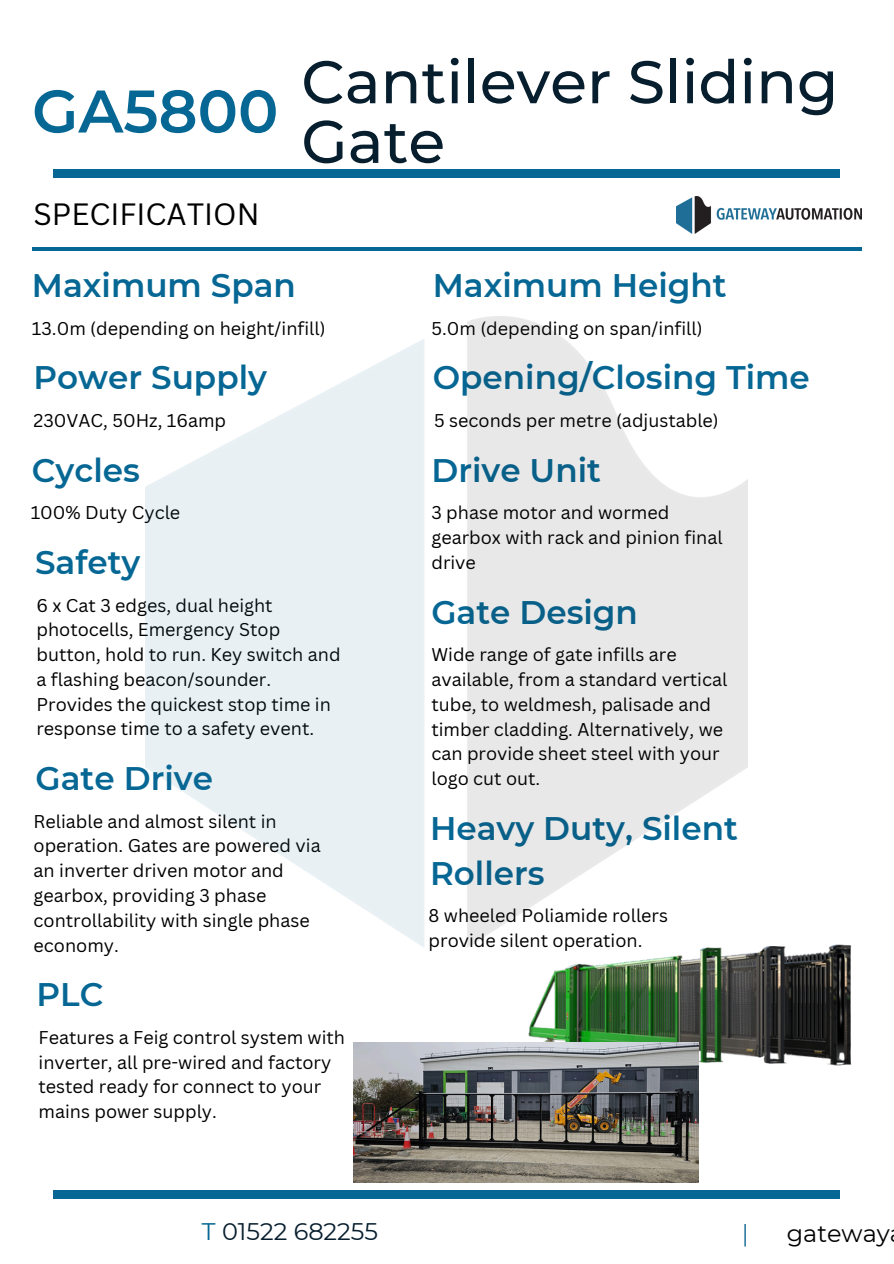
<style>
.page{position:relative;width:894px;height:1264px;background:#fff}
.page>*{position:absolute;margin:0;border:0;box-sizing:border-box;transform-origin:0 0}
.t1{font:500 60px/59.7px "Montserrat";color:#071e2e}
.t2{font:600 60px "Montserrat";color:#066794}
.t3{font:600 32.55px/45px "Montserrat";color:#066794}
.t4{font:30px "Canva Sans";color:#000}
.t5{font:24px "Montserrat";color:#071e2e}
.t6{font:24px "Montserrat";color:#000}
.t7{font:24px "Montserrat";color:#1f6e97}
.t8{font:18px/24.8px "Canva Sans";color:#000}
.s1{color:#066794}
</style>
<div class="page">
<div style="left:54px;top:170px;width:785px;height:8px;background:#066794"></div>
<div style="left:54px;top:1190px;width:785px;height:8px;background:#066794"></div>
<hr style="left:32px;top:247px;width:829px;height:4px;background:#066794">
<img style="left:528px;top:944px;width:324px;height:165px">
<img style="left:676px;top:196px;width:185px;height:37px">
<img style="left:353px;top:1042px;width:345px;height:139px">
<h5 class="t2" style="left:32px;top:74px;width:248px">GA5800</h5>
<p class="t4" style="left:34px;top:192px;width:227px">SPECIFICATION</p>
<p class="t1" style="left:301px;top:52px;width:538px">Cantilever Sliding<br>Gate</p>
<p class="t3" style="left:32px;top:262px;width:265px">Maximum Span</p>
<h5 class="t3" style="left:432px;top:262px;width:295px">Maximum Height</h5>
<p class="t8" style="left:32px;top:315px;width:295px">13.0m (depending on height/infill)</p>
<h4 class="t8" style="left:431px;top:315px;width:272px">5.0m (depending on span/infill)</h4>
<p class="t3" style="left:34px;top:355px;width:235px">Power Supply</p>
<h5 class="t8" style="left:34px;top:407px;width:194px">230VAC, 50Hz, 16amp</h5>
<h5 class="t3" style="left:32px;top:447px;width:109px">Cycles</h5>
<p class="t8" style="left:31px;top:500px;width:151px">100% Duty Cycle</p>
<h5 class="t3" style="left:35px;top:539px;width:107px">Safety</h5>
<p class="t8" style="left:36px;top:592px;width:305px">6 x Cat 3 edges, dual height photocells, Emergency Stop button, hold to run. Key switch and a flashing beacon/sounder.<br>Provides the quickest stop time in response time to a safety event.</p>
<p class="t3" style="left:36px;top:755px;width:179px">Gate Drive</p>
<h5 class="t8" style="left:34px;top:808px;width:288px">Reliable and almost silent in operation. Gates are powered via an inverter driven motor and gearbox, providing 3 phase controllability with single phase economy.</h5>
<h5 class="t3" style="left:36px;top:971px;width:68px">PLC</h5>
<p class="t8" style="left:39px;top:1024px;width:308px">Features a Feig control system with inverter, all pre-wired and factory tested ready for connect to your mains power supply.</p>
<h1 class="t3" style="left:432px;top:355px;width:378px">Opening/Closing Time</h1>
<p class="t8" style="left:434px;top:407px;width:286px">5 seconds per metre (adjustable)</p>
<h2 class="t3" style="left:431px;top:447px;width:171px">Drive Unit</h2>
<p class="t8" style="left:431px;top:500px;width:293px">3 phase motor and wormed gearbox with rack and pinion final drive</p>
<p class="t3" style="left:431px;top:589px;width:208px">Gate Design</p>
<h5 class="t8" style="left:431px;top:642px;width:297px">Wide range of gate infills are available, from a standard vertical tube, to weldmesh, palisade and timber cladding. Alternatively, we can provide sheet steel with your logo cut out.</h5>
<p class="t3" style="left:430px;top:805px;width:309px">Heavy Duty, Silent<br>Rollers</p>
<h5 class="t8" style="left:428px;top:903px;width:241px">8 wheeled Poliamide rollers provide silent operation.</h5>
<h5 class="t5" style="left:202px;top:1216px;width:178px"><span class="s1">T</span> 01522 682255</h5>
<h3 class="t7" style="left:741px;top:1218px;width:9px">|</h3>
<h3 class="t6" style="left:786px;top:1218px;width:104px">gateway</h3>
</div>
